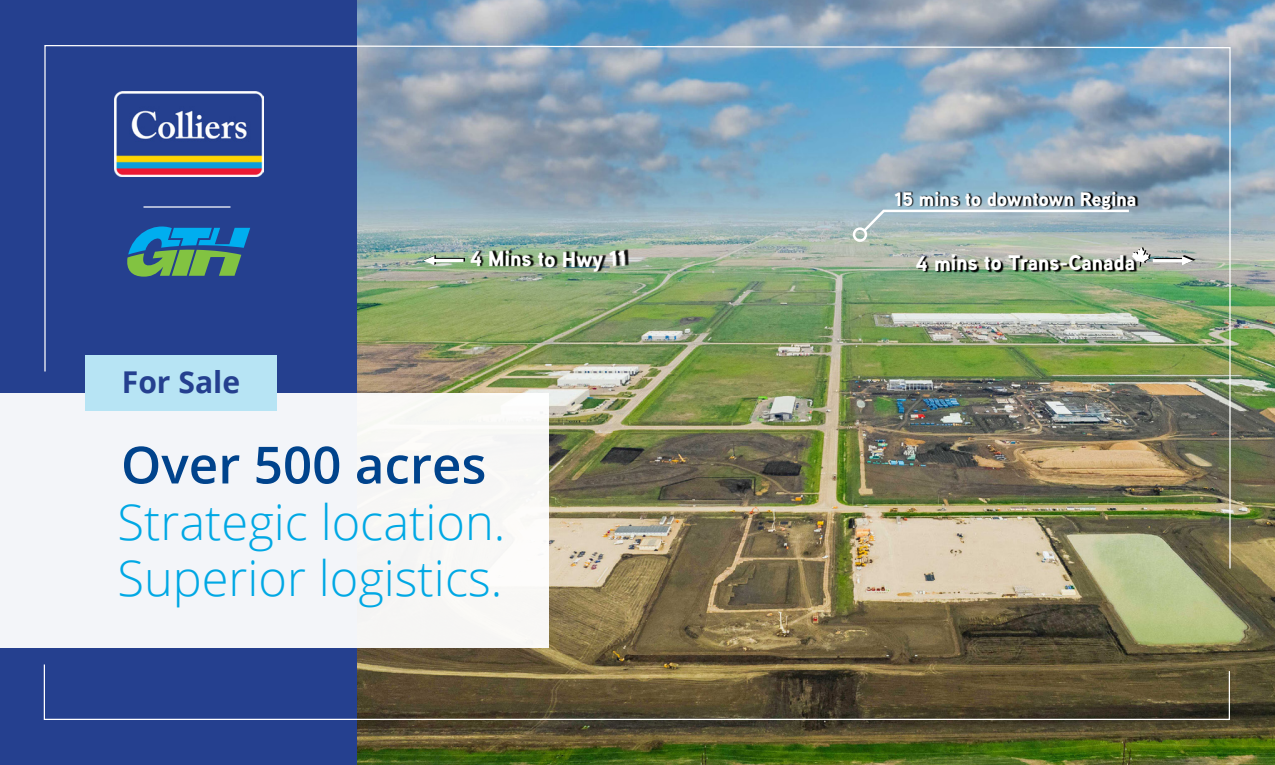
<style>
.page{position:relative;width:1275px;height:765px;background:#fff}
.page>*{position:absolute;margin:0;border:0;box-sizing:border-box;transform-origin:0 0}
.t1{font:600 51.25px "Open Sans";color:#00438c}
.t2{font:300 48.75px/56.2px "Open Sans";color:#00a8e4}
.t3{font:700 30.12px "Open Sans";color:#25408f}
.t4{font:900 21.25px "Aaux Next";letter-spacing:-.005em;color:#fff}
.t5{font:900 19.5px "Aaux Next";color:#fff}
</style>
<div class="page">
<img style="left:356px;top:0;width:919px;height:765px">
<div style="left:0;top:0;width:356px;height:765px;background:#25408f"></div>
<img style="left:44px;top:44px;width:1187px;height:526px">
<svg style="left:43px;top:663px;width:1188px;height:58px"></svg>
<img style="left:114px;top:92px;width:149px;height:84px">
<svg style="left:126px;top:222px;width:124px;height:55px"></svg>
<hr style="left:144px;top:206px;width:87px;height:2px;background:#fff">
<svg style="left:1132px;top:247px;width:64px;height:20px"></svg>
<img style="left:918px;top:255px;width:220px;height:18px">
<div style="left:853px;top:227px;width:14px;height:15px;border:3px solid #fff;border-radius:50%"></div>
<svg style="left:896px;top:191px;width:243px;height:20px;background:#617581"></svg>
<svg style="left:861px;top:208px;width:270px;height:26px;background:#a9bdc5"></svg>
<div style="left:0;top:393px;width:549px;height:254px;background:#f3f5f9"></div>
<div style="left:472px;top:249px;width:157px;height:23px;background:#000;opacity:.93"></div>
<svg style="left:423px;top:255px;width:42px;height:10px"></svg>
<div style="left:85px;top:355px;width:192px;height:55px;background:#b7e4f4"></div>
<svg style="left:592px;top:251px;width:33px;height:20px"></svg>
<p class="t3" style="left:122px;top:361px;width:120px">For Sale</p>
<p class="t4" style="left:470px;top:244px;width:124px">4 Mins to Hw</p>
<p class="t1" style="left:121px;top:430px;width:367px">Over 500 acres</p>
<p class="t2" style="left:118px;top:493px;width:390px">Strategic location.<br>Superior logistics.</p>
<p class="t5" style="left:894px;top:185px;width:244px">15 mins to downtown Regina</p>
<p class="t4" style="left:916px;top:248px;width:221px">4 mins to Trans-Canada</p>
</div>
